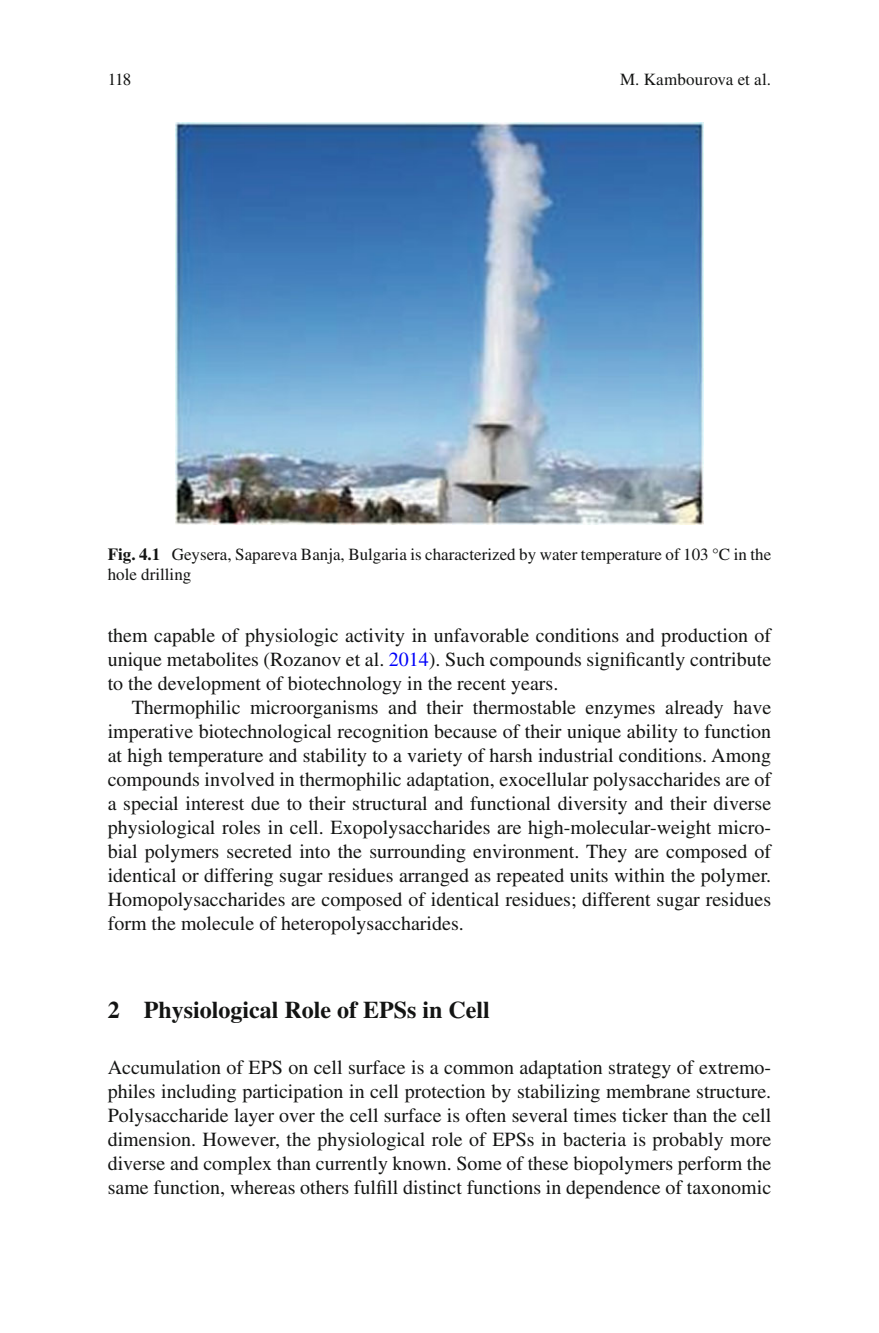
<style>
.page{position:relative;width:879px;height:1333px;background:#fff}
.page>*{position:absolute;margin:0;border:0;box-sizing:border-box;transform-origin:0 0}
.t1{font:700 24px "Qwllkt Times";color:#131413}
.t2{font:20px/24px "Tvhtgr Times";color:#131413;text-align:justify}
.t3{font:17px/20px "Tvhtgr Times";color:#131413}
.s1{font-family:"Qwllkt Times";font-weight:700}
.s2{color:#0000fa}
</style>
<div class="page">
<img style="left:175px;top:122px;width:528px;height:402px">
<p class="t3" style="left:108px;top:71px;width:25px">118</p>
<p class="t3" style="left:620px;top:71px;width:153px">M. Kambourova et al.</p>
<p class="t3" style="left:108px;top:545px;width:665px"><span class="s1">Fig. 4.1</span> Geysera, Sapareva Banja, Bulgaria is characterized by water temperature of 103 °C in the hole drilling</p>
<p class="t2" style="left:108px;top:624px;width:665px">them capable of physiologic activity in unfavorable conditions and production of unique metabolites (Rozanov et al. <span class="s2">2014</span> ). Such compounds significantly contribute to the development of biotechnology in the recent years.</p>
<p class="t2" style="left:108px;top:696px;width:665px;text-indent:24px">Thermophilic microorganisms and their thermostable enzymes already have imperative biotechnological recognition because of their unique ability to function at high temperature and stability to a variety of harsh industrial conditions. Among compounds involved in thermophilic adaptation, exocellular polysaccharides are of a special interest due to their structural and functional diversity and their diverse physiological roles in cell. Exopolysaccharides are high-molecular-weight micro&shy;bial polymers secreted into the surrounding environment. They are composed of identical or differing sugar residues arranged as repeated units within the polymer.<br>Homopolysaccharides are composed of identical residues; different sugar residues form the molecule of heteropolysaccharides.</p>
<p class="t1" style="left:108px;top:1001px;width:384px">2 Physiological Role of EPSs in Cell</p>
<p class="t2" style="left:108px;top:1056px;width:665px">Accumulation of EPS on cell surface is a common adaptation strategy of extremo&shy;philes including participation in cell protection by stabilizing membrane structure.<br>Polysaccharide layer over the cell surface is often several times ticker than the cell dimension. However, the physiological role of EPSs in bacteria is probably more diverse and complex than currently known. Some of these biopolymers perform the same function, whereas others fulfill distinct functions in dependence of taxonomic</p>
</div>
